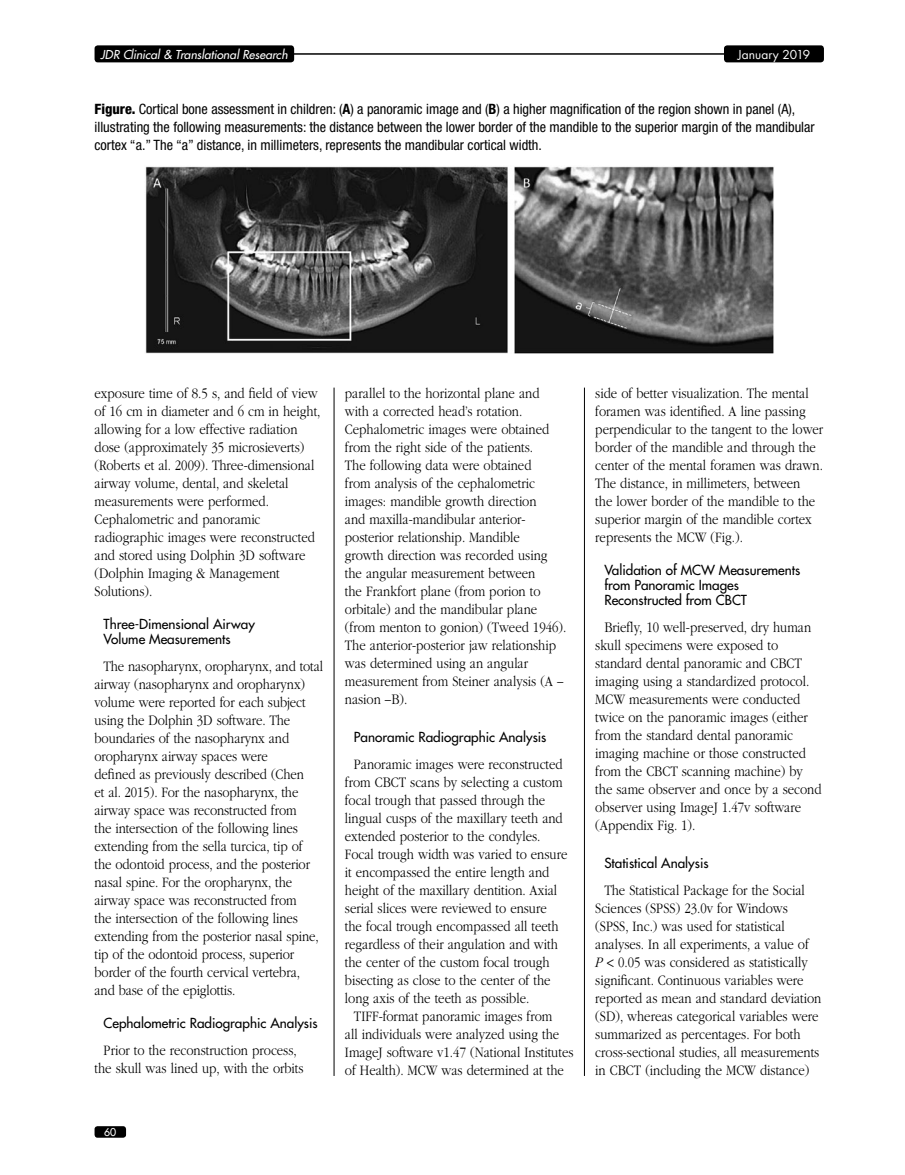
<style>
.page{position:relative;width:905px;height:1175px;background:#fff}
.page>*{position:absolute;margin:0;border:0;box-sizing:border-box;transform-origin:0 0}
.t1{font:300 15px/18px "ITC Garamond Std";color:#000;scale:.85 1}
.t2{font:condensed 14.25px/18px "Helvetica Neue LT Std";color:#000}
.t3{font:500 13.5px/15px "Futura Std";color:#000}
.t4{font:italic 500 12px "Futura Std";color:#fff}
.t5{font:12px "Futura Std";letter-spacing:.005em;color:#fff}
.t6{font:500 10.5px "Futura Std";color:#fff}
.s1{font-weight:800}
.s2{font-weight:700}
.s3{font-style:italic}
</style>
<div class="page">
<hr style="left:99px;top:53px;width:720px;height:2px;background:#000">
<div style="left:95px;top:45px;width:199px;height:17px;background:#000;border-radius:3px"></div>
<div style="left:724px;top:45px;width:99px;height:17px;background:#000;border-radius:3px"></div>
<div style="left:94px;top:1126px;width:32px;height:11px;background:#000;border-radius:3px"></div>
<hr style="left:334px;top:387px;width:1px;height:689px;background:#000">
<hr style="left:584px;top:387px;width:1px;height:689px;background:#000">
<img style="left:145px;top:166px;width:629px;height:188px">
<p class="t4" style="left:100px;top:47px;width:189px">JDR Clinical &amp; Translational Research</p>
<p class="t5" style="left:737px;top:47px;width:74px">January 2019</p>
<p class="t2" style="left:94px;top:100px;width:721px"><span class="s1">Figure.</span> Cortical bone assessment in children: (<span class="s2">A</span>) a panoramic image and (<span class="s2">B</span>) a higher magnification of the region shown in panel (A), illustrating the following measurements: the distance between the lower border of the mandible to the superior margin of the mandibular cortex “a.” The “a” distance, in millimeters, represents the mandibular cortical width.</p>
<p class="t1" style="left:94px;top:384px;width:267px">exposure time of 8.5 s, and field of view of 16 cm in diameter and 6 cm in height, allowing for a low effective radiation dose (approximately 35 microsieverts) (Roberts et al. 2009). Three-dimensional airway volume, dental, and skeletal measurements were performed.<br>Cephalometric and panoramic radiographic images were reconstructed and stored using Dolphin 3D software (Dolphin Imaging &amp; Management Solutions).</p>
<p class="t3" style="left:104px;top:617px;width:153px">Three-Dimensional Airway<br>Volume Measurements</p>
<p class="t1" style="left:94px;top:657px;width:270px;text-indent:9px">The nasopharynx, oropharynx, and total airway (nasopharynx and oropharynx) volume were reported for each subject using the Dolphin 3D software. The boundaries of the nasopharynx and oropharynx airway spaces were<br>defined as previously described (Chen<br>et al. 2015). For the nasopharynx, the airway space was reconstructed from<br>the intersection of the following lines extending from the sella turcica, tip of the odontoid process, and the posterior nasal spine. For the oropharynx, the airway space was reconstructed from<br>the intersection of the following lines extending from the posterior nasal spine, tip of the odontoid process, superior border of the fourth cervical vertebra, and base of the epiglottis.</p>
<p class="t3" style="left:104px;top:1016px;width:216px">Cephalometric Radiographic Analysis</p>
<p class="t1" style="left:94px;top:1041px;width:247px;text-align:center">Prior to the reconstruction process, the skull was lined up, with the orbits</p>
<p class="t6" style="left:104px;top:1125px;width:14px">60</p>
<p class="t1" style="left:345px;top:384px;width:262px">parallel to the horizontal plane and with a corrected head’s rotation.<br>Cephalometric images were obtained from the right side of the patients.<br>The following data were obtained<br>from analysis of the cephalometric images: mandible growth direction<br>and maxilla-mandibular anterior&shy;posterior relationship. Mandible<br>growth direction was recorded using the angular measurement between<br>the Frankfort plane (from porion to orbitale) and the mandibular plane (from menton to gonion) (Tweed 1946).<br>The anterior-posterior jaw relationship was determined using an angular measurement from Steiner analysis (A – nasion –B).</p>
<p class="t3" style="left:354px;top:729px;width:194px">Panoramic Radiographic Analysis</p>
<p class="t1" style="left:345px;top:755px;width:263px;text-indent:9px">Panoramic images were reconstructed from CBCT scans by selecting a custom focal trough that passed through the lingual cusps of the maxillary teeth and extended posterior to the condyles.<br>Focal trough width was varied to ensure it encompassed the entire length and height of the maxillary dentition. Axial serial slices were reviewed to ensure the focal trough encompassed all teeth regardless of their angulation and with the center of the custom focal trough bisecting as close to the center of the long axis of the teeth as possible.</p>
<p class="t1" style="left:345px;top:1007px;width:270px;text-indent:9px">TIFF-format panoramic images from<br>all individuals were analyzed using the ImageJ software v1.47 (National Institutes of Health). MCW was determined at the</p>
<p class="t1" style="left:595px;top:384px;width:269px">side of better visualization. The mental foramen was identified. A line passing perpendicular to the tangent to the lower border of the mandible and through the center of the mental foramen was drawn.<br>The distance, in millimeters, between<br>the lower border of the mandible to the superior margin of the mandible cortex represents the MCW (Fig.).</p>
<p class="t3" style="left:604px;top:563px;width:197px">Validation of MCW Measurements from Panoramic Images<br>Reconstructed from CBCT</p>
<p class="t1" style="left:595px;top:618px;width:267px;text-indent:9px">Briefly, 10 well-preserved, dry human skull specimens were exposed to standard dental panoramic and CBCT imaging using a standardized protocol.<br>MCW measurements were conducted twice on the panoramic images (either from the standard dental panoramic imaging machine or those constructed from the CBCT scanning machine) by the same observer and once by a second observer using ImageJ 1.47v software (Appendix Fig. 1).</p>
<p class="t3" style="left:604px;top:855px;width:106px">Statistical Analysis</p>
<p class="t1" style="left:595px;top:881px;width:267px;text-indent:9px">The Statistical Package for the Social Sciences (SPSS) 23.0v for Windows (SPSS, Inc.) was used for statistical analyses. In all experiments, a value of<br><span class="s3">P</span> &lt; 0.05 was considered as statistically significant. Continuous variables were reported as mean and standard deviation (SD), whereas categorical variables were summarized as percentages. For both cross-sectional studies, all measurements in CBCT (including the MCW distance)</p>
</div>
